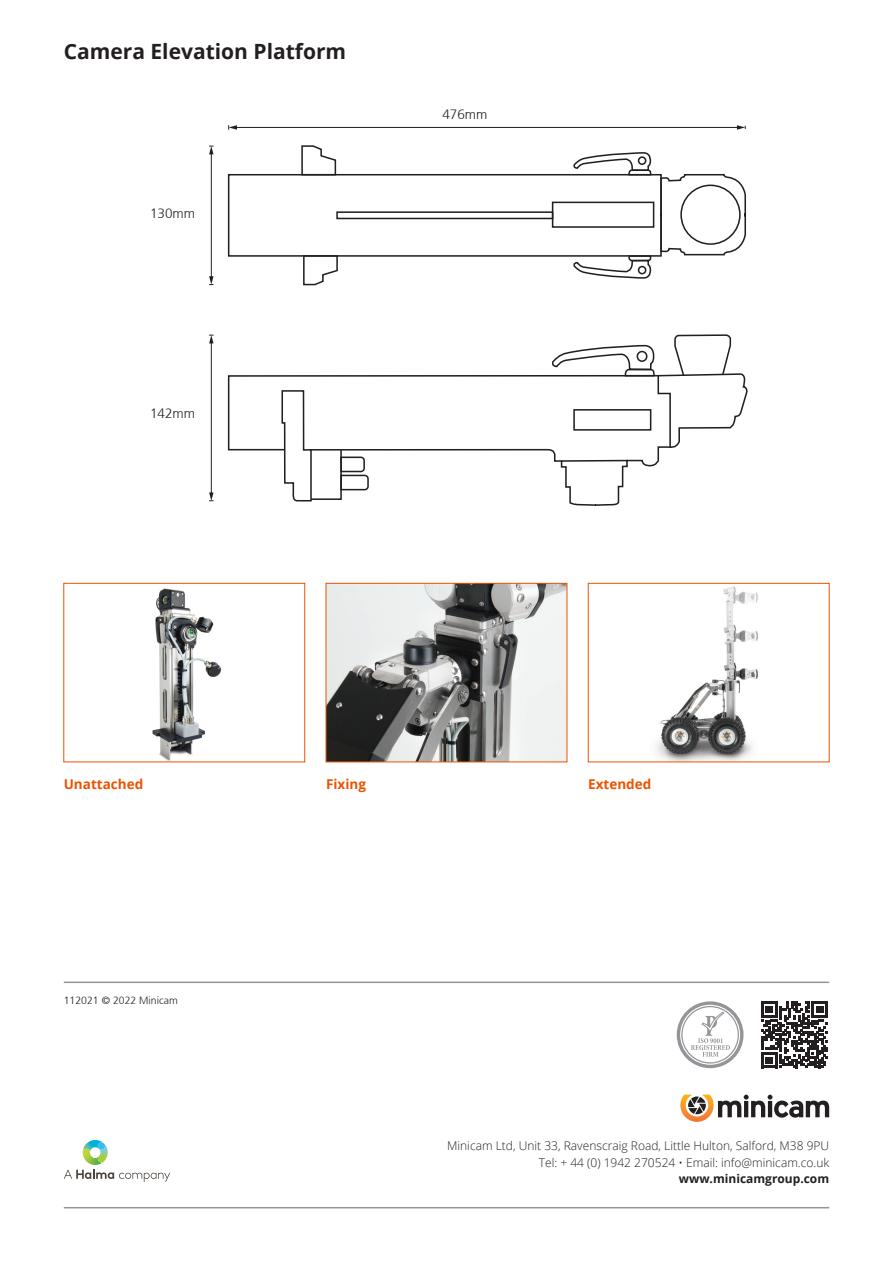
<style>
.page{position:relative;width:893px;height:1263px;background:#fff}
.page>*{position:absolute;margin:0;border:0;box-sizing:border-box;transform-origin:0 0}
.Image_Caption{font:700 21px "Open Sans";color:#231f20}
.Image_Caption-2{font:700 13.5px "Open Sans";color:#ed5200}
.Image_Caption-3{font:300 13.5px "Frutiger 45";color:#231f20}
.Company_Info{font:300 12px "Open Sans";color:#231f20}
.Company_Info-2{font:700 12px "Open Sans";color:#231f20}
.Image_Caption-4{font:300 10.5px "Frutiger 45";color:#231f20}
</style>
<div class="page">
<hr style="left:64px;top:1207px;width:765px;height:1px;background:#939598">
<hr style="left:64px;top:981px;width:765px;height:2px;background:#939598">
<svg style="left:64px;top:1140px;width:106px;height:42px"></svg>
<svg style="left:680px;top:1094px;width:149px;height:28px"></svg>
<svg style="left:678px;top:1003px;width:64px;height:63px"></svg>
<div style="left:677px;top:1001px;width:66px;height:67px;border:3px solid #939598;border-radius:50%"></div>
<div style="left:682px;top:1006px;width:56px;height:57px;background:#fff;border-radius:50%"></div>
<div style="left:681px;top:1006px;width:58px;height:57px;border:1px solid #939598;border-radius:50%"></div>
<svg style="left:691px;top:1010px;width:39px;height:47px"></svg>
<svg style="left:761px;top:1001px;width:67px;height:67px"></svg>
<img style="left:328px;top:585px;width:237px;height:175px">
<div style="left:326px;top:583px;width:241px;height:179px;border:1px solid #ed5200"></div>
<img style="left:152px;top:588px;width:69px;height:172px">
<img style="left:657px;top:586px;width:102px;height:174px">
<div style="left:228px;top:174px;width:434px;height:83px;border:2px solid #231f20"></div>
<div style="left:336px;top:211px;width:217px;height:8px;border:2px solid #231f20"></div>
<svg style="left:659px;top:174px;width:88px;height:82px"></svg>
<svg style="left:302px;top:254px;width:37px;height:32px"></svg>
<svg style="left:301px;top:145px;width:36px;height:31px"></svg>
<svg style="left:573px;top:153px;width:80px;height:23px"></svg>
<div style="left:638px;top:156px;width:9px;height:9px;border:2px solid #231f20;border-radius:50%"></div>
<svg style="left:573px;top:254px;width:80px;height:25px"></svg>
<div style="left:638px;top:266px;width:9px;height:9px;border:2px solid #231f20;border-radius:50%"></div>
<div style="left:680px;top:185px;width:61px;height:60px;border:2px solid #231f20;border-radius:50%"></div>
<div style="left:552px;top:202px;width:102px;height:26px;border:2px solid #231f20"></div>
<svg style="left:227px;top:334px;width:521px;height:172px"></svg>
<hr style="left:211px;top:153px;width:1px;height:125px;background:#231f20">
<svg style="left:209px;top:146px;width:5px;height:8px"></svg>
<svg style="left:209px;top:276px;width:5px;height:9px"></svg>
<hr style="left:211px;top:342px;width:1px;height:152px;background:#231f20">
<svg style="left:209px;top:335px;width:5px;height:8px"></svg>
<svg style="left:209px;top:492px;width:5px;height:9px"></svg>
<hr style="left:235px;top:127px;width:503px;height:1px;background:#231f20">
<svg style="left:228px;top:125px;width:9px;height:5px"></svg>
<svg style="left:737px;top:125px;width:9px;height:5px"></svg>
<p class="Image_Caption" style="left:64px;top:36px;width:284px">Camera Elevation Platform</p>
<p class="Image_Caption-3" style="left:150px;top:206px;width:47px">130mm</p>
<p class="Image_Caption-3" style="left:150px;top:405px;width:47px">142mm</p>
<p class="Image_Caption-3" style="left:442px;top:107px;width:47px">476mm</p>
<p class="Image_Caption-2" style="left:64px;top:775px;width:81px">Unattached</p>
<p class="Image_Caption-2" style="left:326px;top:775px;width:41px">Fixing</p>
<p class="Image_Caption-2" style="left:588px;top:775px;width:65px">Extended</p>
<p class="Image_Caption-4" style="left:64px;top:994px;width:116px">112021 © 2022 Minicam</p>
<p class="Company_Info" style="left:447px;top:1138px;width:384px">Minicam Ltd, Unit 33, Ravenscraig Road, Little Hulton, Salford, M38 9PU</p>
<p class="Company_Info" style="left:539px;top:1154px;width:292px">Tel: + 44 (0) 1942 270524 • Email: info@minicam.co.uk</p>
<p class="Company_Info-2" style="left:679px;top:1170px;width:152px">www.minicamgroup.com</p>
</div>
